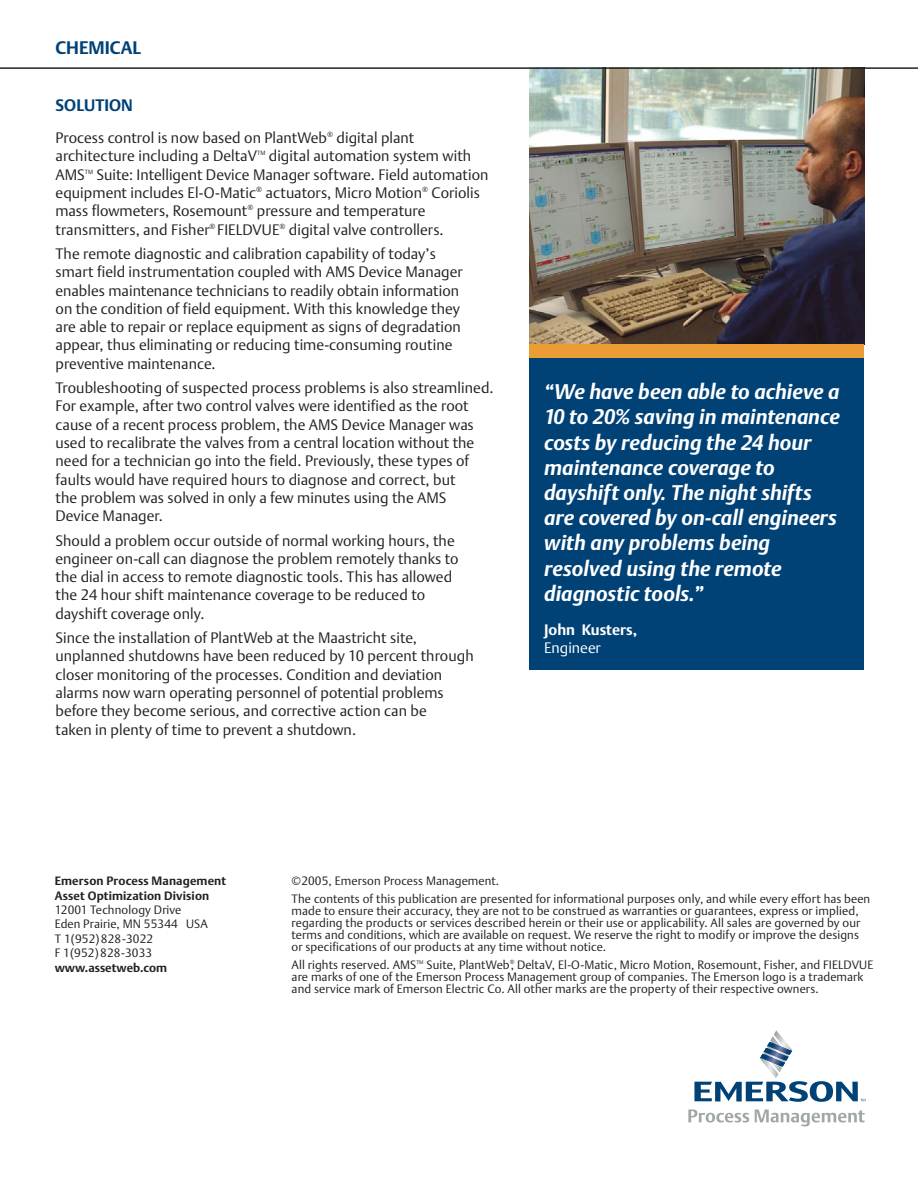
<style>
.page{position:relative;width:918px;height:1188px;background:#fff}
.page>*{position:absolute;margin:0;border:0;box-sizing:border-box;transform-origin:0 0}
.t1{font:italic 700 21px/25.2px "DTL Argo T";color:#fff}
.t2{font:700 18px "DTL Argo T";color:#004176}
.t3{font:700 16.5px "DTL Argo T";letter-spacing:.005em;color:#004176}
.t4{font:15px/18.3px "DTL Argo T Light";letter-spacing:.005em;color:#20231e}
.t5{font:700 15px "DTL Argo T";color:#fff}
.t6{font:15px "DTL Argo T Light";color:#fff}
.t7{font:12px/12px "DTL Argo T Light";letter-spacing:.01em;color:#20231e}
.t8{font:700 12px/14.4px "DTL Argo T";letter-spacing:.01em;color:#20231e}
.t9{font:6px "DTL Argo T Light";color:#20231e}
.t10{font:5.25px "DTL Argo T Light";color:#20231e}
</style>
<div class="page">
<div style="left:529px;top:357px;width:335px;height:313px;background:#004176"></div>
<img style="left:529px;top:69px;width:335px;height:275px">
<div style="left:529px;top:344px;width:335px;height:13px;background:#ec9c35"></div>
<svg style="left:694px;top:1030px;width:171px;height:72px"></svg>
<svg style="left:688px;top:1109px;width:61px;height:14px"></svg>
<svg style="left:755px;top:1109px;width:110px;height:17px"></svg>
<hr style="left:0;top:67px;width:918px;height:2px;background:#20231e">
<p class="t2" style="left:56px;top:40px;width:87px">CHEMICAL</p>
<p class="t3" style="left:56px;top:98px;width:79px">SOLUTION</p>
<p class="t4" style="left:55px;top:130px;width:360px">Process control is now based on PlantWeb<sup>®</sup> digital plant architecture including a DeltaV</p>
<p class="t9" style="left:257px;top:151px;width:10px">TM</p>
<p class="t4" style="left:269px;top:148px;width:204px">digital automation system with</p>
<p class="t4" style="left:55px;top:167px;width:435px;text-indent:41px">Suite: Intelligent Device Manager software. Field automation equipment includes El-O-Matic<sup>®</sup> actuators, Micro Motion<sup>®</sup> Coriolis mass flowmeters, Rosemount<sup>®</sup> pressure and temperature transmitters, and Fisher<sup>®</sup> FIELDVUE<sup>®</sup> digital valve controllers.</p>
<p class="t4" style="left:56px;top:246px;width:409px">The remote diagnostic and calibration capability of today’s smart field instrumentation coupled with AMS Device Manager enables maintenance technicians to readily obtain information on the condition of field equipment. With this knowledge they are able to repair or replace equipment as signs of degradation appear, thus eliminating or reducing time-consuming routine preventive maintenance.</p>
<p class="t4" style="left:56px;top:380px;width:440px">Troubleshooting of suspected process problems is also streamlined.<br>For example, after two control valves were identified as the root cause of a recent process problem, the AMS Device Manager was used to recalibrate the valves from a central location without the need for a technician go into the field. Previously, these types of faults would have required hours to diagnose and correct, but<br>the problem was solved in only a few minutes using the AMS Device Manager.</p>
<p class="t4" style="left:56px;top:532px;width:405px">Should a problem occur outside of normal working hours, the engineer on-call can diagnose the problem remotely thanks to the dial in access to remote diagnostic tools. This has allowed the 24 hour shift maintenance coverage to be reduced to dayshift coverage only.</p>
<p class="t4" style="left:56px;top:630px;width:420px">Since the installation of PlantWeb at the Maastricht site, unplanned shutdowns have been reduced by 10 percent through closer monitoring of the processes. Condition and deviation alarms now warn operating personnel of potential problems before they become serious, and corrective action can be<br>taken in plenty of time to prevent a shutdown.</p>
<p class="t4" style="left:56px;top:167px;width:31px">AMS</p>
<p class="t9" style="left:85px;top:169px;width:10px">TM</p>
<p class="t1" style="left:544px;top:380px;width:297px">“We have been able to achieve a<br>10 to 20% saving in maintenance costs by reducing the 24 hour maintenance coverage to dayshift only. The night shifts are covered by on-call engineers with any problems being resolved using the remote diagnostic tools.”</p>
<p class="t5" style="left:544px;top:623px;width:95px">John Kusters,</p>
<p class="t6" style="left:544px;top:641px;width:58px">Engineer</p>
<p class="t8" style="left:55px;top:874px;width:173px">Emerson Process Management<br>Asset Optimization Division</p>
<p class="t7" style="left:55px;top:904px;width:155px;line-height:14.4px">12001 Technology Drive<br>Eden Prairie, MN 55344 USA<br>T 1(952)828-3022<br>F 1(952) 828-3033</p>
<p class="t8" style="left:55px;top:961px;width:114px">www.assetweb.com</p>
<p class="t7" style="left:292px;top:872px;width:580px;line-height:18px">©2005, Emerson Process Management.<br>The contents of this publication are presented for informational purposes only, and while every effort has been</p>
<p class="t7" style="left:292px;top:905px;width:570px">made to ensure their accuracy, they are not to be construed as warranties or guarantees, express or implied, regarding the products or services described herein or their use or applicability. All sales are governed by our terms and conditions, which are available on request. We reserve the right to modify or improve the designs or specifications of our products at any time without notice.</p>
<p class="t7" style="left:292px;top:959px;width:126px">All rights reserved. AMS</p>
<p class="t10" style="left:416px;top:960px;width:9px">TM</p>
<p class="t7" style="left:292px;top:959px;width:583px;text-indent:135px">Suite, PlantWeb<sup>®</sup>, DeltaV, El-O-Matic, Micro Motion, Rosemount, Fisher, and FIELDVUE are marks of one of the Emerson Process Management group of companies. The Emerson logo is a trademark and service mark of Emerson Electric Co. All other marks are the property of their respective owners.</p>
</div>
